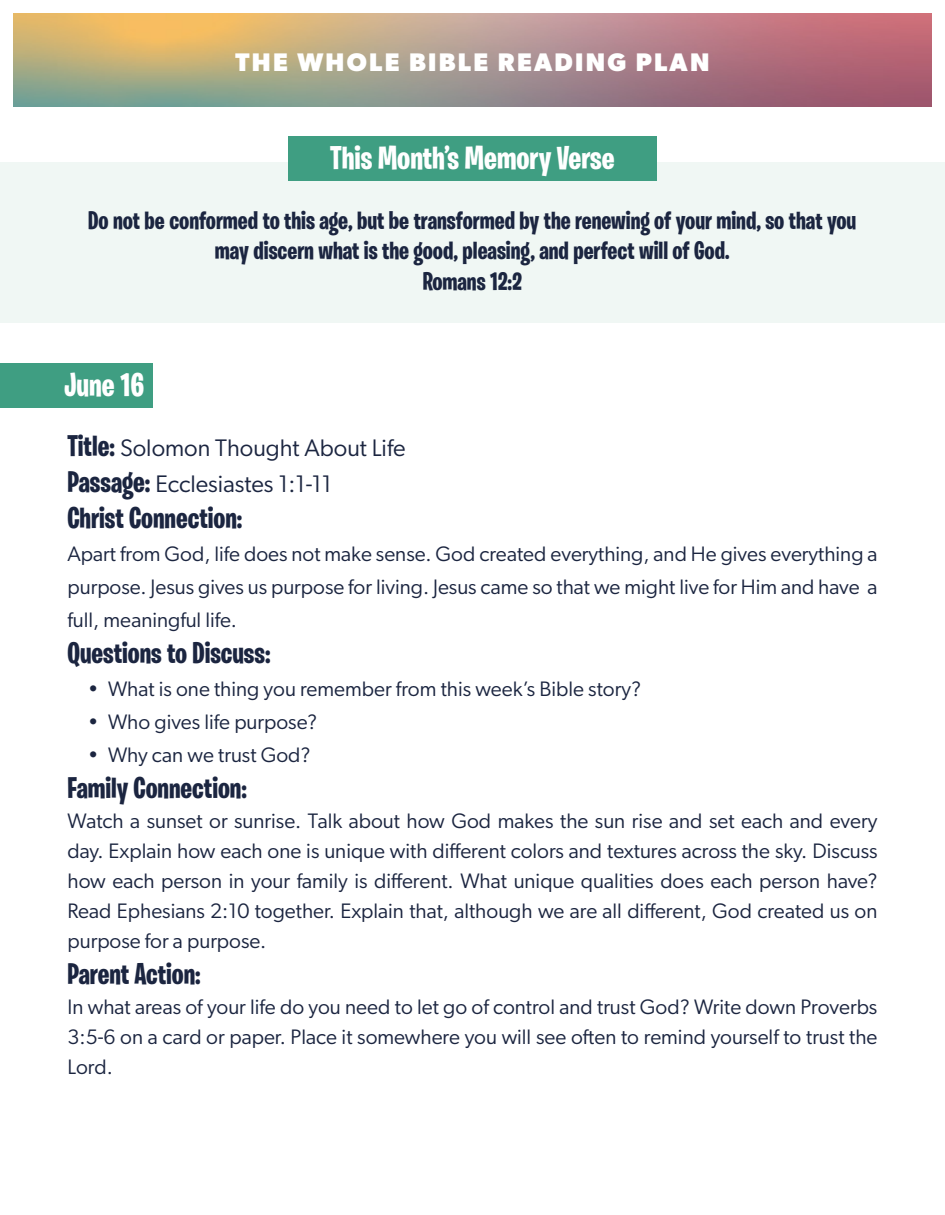
<style>
.page{position:relative;width:945px;height:1215px;background:#fff}
.page>*{position:absolute;margin:0;border:0;box-sizing:border-box;transform-origin:0 0}
.t1{font:700 33px "Burbank Big Condensed";color:#fff}
.t2{font:700 30px "Burbank Big Condensed";color:#1b2540}
.t3{font:700 25.5px/30.6px "Burbank Big Condensed";color:#1b2540;text-align:center}
.t4{font:700 25.5px "Gibson";letter-spacing:.09em;color:#fff}
.t5{font:24px "Gibson";color:#1b2540}
.t6{font:21px/30px "Gibson";color:#1b2540;text-align:justify}
.s1{font-family:"Burbank Big Condensed";font-weight:700;font-size:30px}
</style>
<div class="page">
<img style="left:14px;top:14px;width:917px;height:92px">
<div style="left:1px;top:363px;width:152px;height:45px;background:#3f9e82"></div>
<div style="left:0;top:162px;width:945px;height:161px;background:#f0f7f4"></div>
<div style="left:288px;top:137px;width:369px;height:44px;background:#3f9e82"></div>
<p class="t4" style="left:236px;top:47px;width:475px">THE WHOLE BIBLE READING PLAN</p>
<p class="t1" style="left:330px;top:138px;width:286px">This Month’s Memory Verse</p>
<p class="t3" style="left:88px;top:205px;width:770px">Do not be conformed to this age, but be transformed by the renewing of your mind, so that you may discern what is the good, pleasing, and perfect will of God.</p>
<p class="t3" style="left:423px;top:266px;width:101px">Romans 12:2</p>
<p class="t1" style="left:64px;top:365px;width:81px">June 16</p>
<p class="t5" style="left:68px;top:433px;width:340px"><span class="s1">Title:</span> Solomon Thought About Life</p>
<p class="t5" style="left:68px;top:469px;width:266px"><span class="s1">Passage:</span> Ecclesiastes 1:1-11</p>
<p class="t2" style="left:68px;top:499px;width:176px">Christ Connection:</p>
<p class="t6" style="left:68px;top:537px;width:812px;line-height:33px">Apart from God, life does not make sense. God created everything, and He gives everything a purpose. Jesus gives us purpose for living. Jesus came so that we might live for Him and have a full, meaningful life.</p>
<p class="t2" style="left:68px;top:634px;width:205px">Questions to Discuss:</p>
<p class="t6" style="left:88px;top:673px;width:555px">• What is one thing you remember from this week’s Bible story?</p>
<p class="t6" style="left:88px;top:706px;width:231px">• Who gives life purpose?</p>
<p class="t6" style="left:88px;top:739px;width:224px">• Why can we trust God?</p>
<p class="t2" style="left:68px;top:769px;width:181px">Family Connection:</p>
<p class="t6" style="left:68px;top:805px;width:812px">Watch a sunset or sunrise. Talk about how God makes the sun rise and set each and every day. Explain how each one is unique with different colors and textures across the sky. Discuss how each person in your family is different. What unique qualities does each person have?<br>Read Ephesians 2:10 together. Explain that, although we are all different, God created us on purpose for a purpose.</p>
<p class="t2" style="left:68px;top:955px;width:135px">Parent Action:</p>
<p class="t6" style="left:68px;top:991px;width:812px">In what areas of your life do you need to let go of control and trust God? Write down Proverbs 3:5-6 on a card or paper. Place it somewhere you will see often to remind yourself to trust the Lord.</p>
</div>
